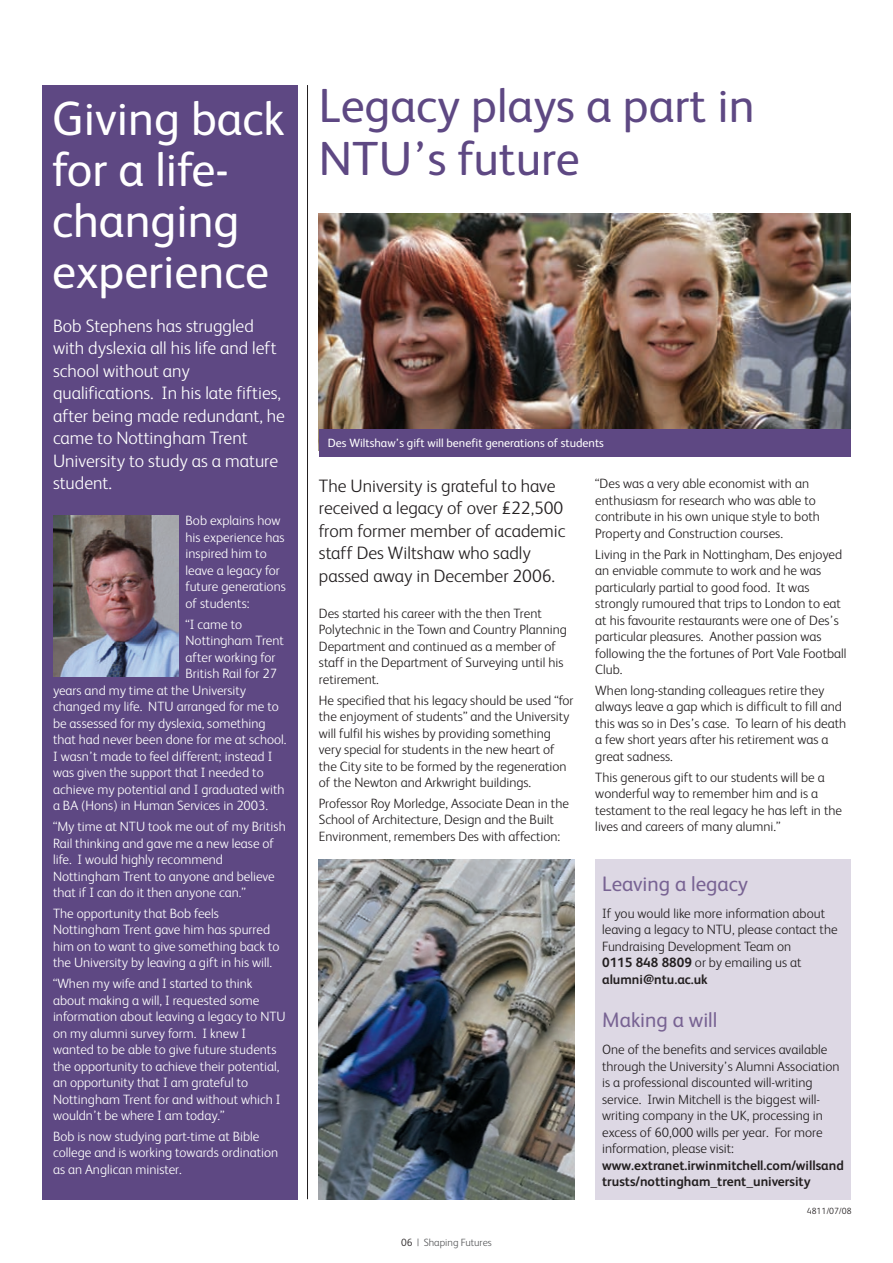
<style>
.page{position:relative;width:893px;height:1263px;background:#fff}
.page>*{position:absolute;margin:0;border:0;box-sizing:border-box;transform-origin:0 0}
.t1{font:48px/51px "FS Albert";color:#fff}
.t2{font:48px/52.5px "FS Albert";color:#5e4883}
.t3{font:21px "FS Albert";color:#786393}
.t4{font:300 18px/22.5px "FS Albert";color:#fff}
.t5{font:300 18px/22.5px "FS Albert";color:#231f20}
.t6{font:300 13.5px/16.5px "FS Albert";color:#231f20}
.t7{font:300 13.5px/16.5px "FS Albert";color:#fff}
.t8{font:700 13.5px/16.5px "FS Albert";color:#231f20}
.t9{font:12px "FS Albert";color:#fff}
.t10{font:300 10.5px "FS Albert";color:#57585a}
.t11{font:300 9px "FS Albert";color:#231f20}
.s1{color:#231f20}
.s2{font-weight:700}
</style>
<div class="page">
<div style="left:43px;top:85px;width:255px;height:1114px;background:#5e4883"></div>
<div style="left:595px;top:859px;width:255px;height:340px;background:#ddd8e4"></div>
<img style="left:319px;top:859px;width:255px;height:340px">
<hr style="left:307px;top:85px;width:1px;height:1114px;background:#231f20">
<img style="left:319px;top:214px;width:531px;height:215px">
<div style="left:319px;top:429px;width:531px;height:28px;background:#5e4883"></div>
<img style="left:53px;top:515px;width:125px;height:161px">
<h1 class="t1" style="left:52px;top:98px;width:234px">Giving back for a life&shy;changing experience</h1>
<h3 class="t4" style="left:53px;top:316px;width:233px">Bob Stephens has struggled with dyslexia all his life and left school without any qualifications. In his late fifties, after being made redundant, he came to Nottingham Trent<br>University to study as a mature student.</h3>
<p class="t7" style="left:186px;top:514px;width:102px">Bob explains how his experience has inspired him to leave a legacy for future generations of students:</p>
<p class="t7" style="left:186px;top:617px;width:58px">“I came to</p>
<p class="t7" style="left:186px;top:634px;width:100px">Nottingham Trent</p>
<p class="t7" style="left:186px;top:650px;width:91px">after working for</p>
<p class="t7" style="left:186px;top:667px;width:93px">British Rail for 27</p>
<p class="t7" style="left:53px;top:683px;width:195px">years and my time at the University</p>
<p class="t7" style="left:53px;top:700px;width:227px">changed my life. NTU arranged for me to</p>
<p class="t7" style="left:53px;top:716px;width:214px">be assessed for my dyslexia, something</p>
<p class="t7" style="left:53px;top:733px;width:235px">that had never been done for me at school.</p>
<p class="t7" style="left:53px;top:749px;width:221px">I wasn’t made to feel different; instead I</p>
<p class="t7" style="left:53px;top:766px;width:212px">was given the support that I needed to</p>
<p class="t7" style="left:53px;top:782px;width:233px">achieve my potential and I graduated with</p>
<p class="t7" style="left:53px;top:799px;width:217px">a BA (Hons) in Human Services in 2003.</p>
<p class="t7" style="left:53px;top:819px;width:234px">“My time at NTU took me out of my British Rail thinking and gave me a new lease of life. I would highly recommend Nottingham Trent to anyone and believe that if I can do it then anyone can.”</p>
<p class="t7" style="left:53px;top:906px;width:228px">The opportunity that Bob feels Nottingham Trent gave him has spurred him on to want to give something back to the University by leaving a gift in his will.</p>
<p class="t7" style="left:53px;top:976px;width:234px">“When my wife and I started to think about making a will, I requested some information about leaving a legacy to NTU on my alumni survey form. I knew I wanted to be able to give future students the opportunity to achieve their potential, an opportunity that I am grateful to Nottingham Trent for and without which I wouldn’t be where I am today.”</p>
<p class="t7" style="left:53px;top:1129px;width:227px">Bob is now studying part-time at Bible college and is working towards ordination as an Anglican minister.</p>
<h1 class="t2" style="left:319px;top:84px;width:437px">Legacy plays a part in<br>NTU’s future</h1>
<p class="t9" style="left:328px;top:438px;width:277px">Des Wiltshaw’s gift will benefit generations of students</p>
<h3 class="t5" style="left:319px;top:476px;width:248px">The University is grateful to have received a legacy of over £22,500 from former member of academic staff Des Wiltshaw who sadly passed away in December 2006.</h3>
<p class="t6" style="left:319px;top:606px;width:249px">Des started his career with the then Trent Polytechnic in the Town and Country Planning Department and continued as a member of staff in the Department of Surveying until his retirement.</p>
<p class="t6" style="left:319px;top:693px;width:256px">He specified that his legacy should be used “for the enjoyment of students” and the University will fulfil his wishes by providing something very special for students in the new heart of the City site to be formed by the regeneration of the Newton and Arkwright buildings.</p>
<p class="t6" style="left:319px;top:796px;width:252px">Professor Roy Morledge, Associate Dean in the<br>School of Architecture, Design and the Built<br>Environment, remembers Des with affection:</p>
<p class="t10" style="left:401px;top:1238px;width:92px"><span class="s1">06</span> | Shaping Futures</p>
<p class="t6" style="left:595px;top:477px;width:226px">“Des was a very able economist with an enthusiasm for research who was able to contribute in his own unique style to both Property and Construction courses.</p>
<p class="t6" style="left:595px;top:547px;width:253px">Living in the Park in Nottingham, Des enjoyed an enviable commute to work and he was particularly partial to good food. It was strongly rumoured that trips to London to eat at his favourite restaurants were one of Des’s particular pleasures. Another passion was following the the fortunes of Port Vale Football Club.</p>
<p class="t6" style="left:595px;top:683px;width:252px">When long-standing colleagues retire they always leave a gap which is difficult to fill and this was so in Des’s case. To learn of his death a few short years after his retirement was a great sadness.</p>
<p class="t6" style="left:595px;top:770px;width:248px">This generous gift to our students will be a wonderful way to remember him and is a testament to the real legacy he has left in the lives and careers of many alumni.”</p>
<h2 class="t3" style="left:602px;top:877px;width:147px">Leaving a legacy</h2>
<p class="t6" style="left:602px;top:906px;width:237px">If you would like more information about leaving a legacy to NTU, please contact the Fundraising Development Team on<br><span class="s2">0115 848 8809</span> or by emailing us at <span class="s2">alumni@ntu.ac.uk</span></p>
<h2 class="t3" style="left:602px;top:1013px;width:117px">Making a will</h2>
<p class="t6" style="left:602px;top:1043px;width:239px">One of the benefits and services available through the University’s Alumni Association is a professional discounted will-writing service. Irwin Mitchell is the biggest will&shy;writing company in the UK, processing in excess of 60,000 wills per year. For more information, please visit:</p>
<p class="t8" style="left:602px;top:1158px;width:243px">www.extranet.irwinmitchell.com/willsand trusts/nottingham_trent_university</p>
<p class="t11" style="left:807px;top:1208px;width:46px">4811/07/08</p>
</div>
